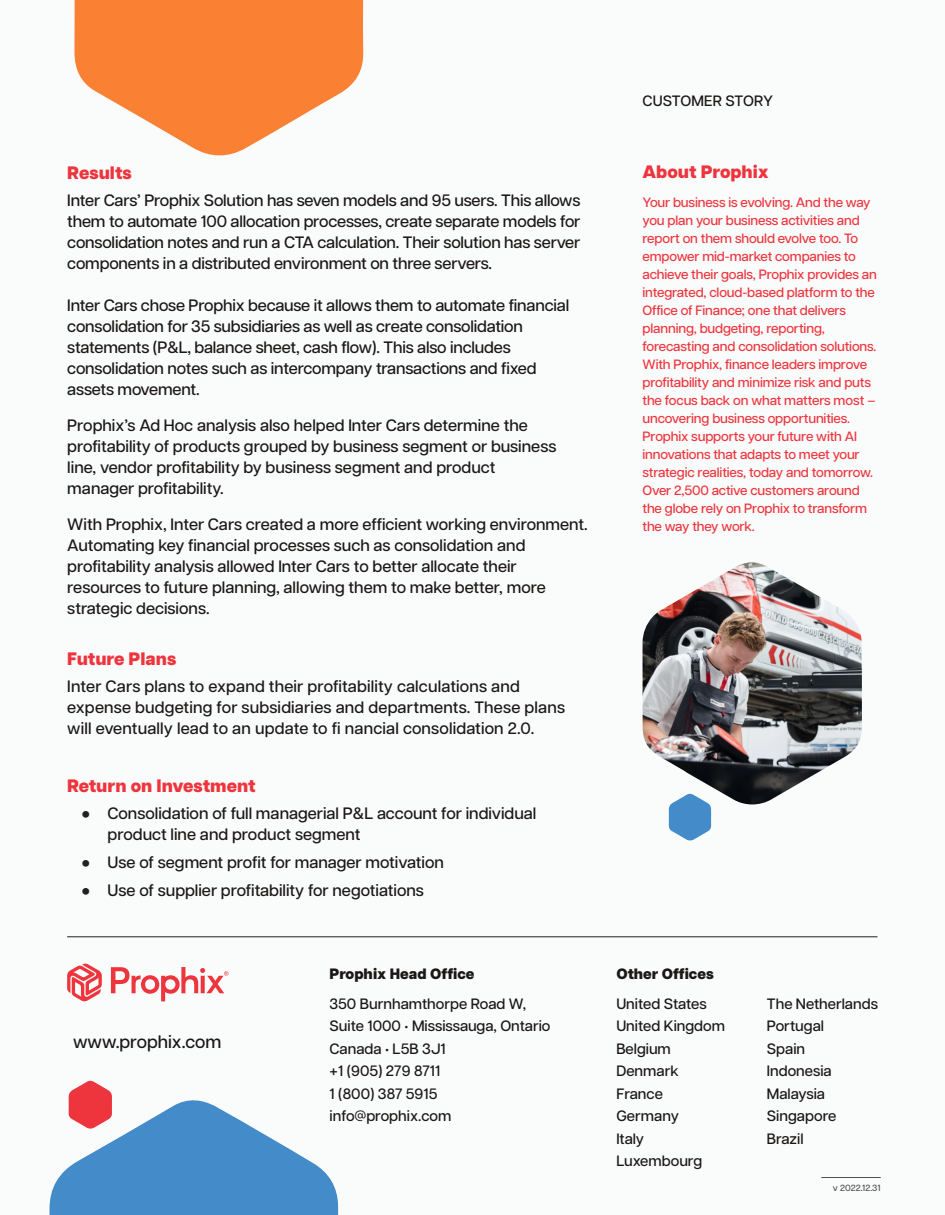
<style>
.page{position:relative;width:945px;height:1215px;background:#fafbfb}
.page>*{position:absolute;margin:0;border:0;box-sizing:border-box;transform-origin:0 0}
.t1{font:800 18px "Articulat CF";color:#ee353d}
.t2{font:500 18px "Articulat CF";color:#1b1817}
.t3{font:500 16.5px/21px "Articulat CF";color:#1b1817}
.t4{font:500 15px "Articulat CF";color:#1b1817}
.t5{font:800 15px "Articulat CF";color:#1b1817}
.t6{font:500 13.5px/18px "Articulat CF";letter-spacing:-.01em;color:#ee353d}
.t7{font:500 9px "Articulat CF";color:#4f4f4f}
.s1{font-size:40.5px;color:#231f20}
</style>
<div class="page">
<svg style="left:49px;top:1080px;width:290px;height:135px"></svg>
<svg style="left:74px;top:0;width:290px;height:156px"></svg>
<hr style="left:67px;top:937px;width:810px;height:1px;background:#231f20">
<svg style="left:111px;top:967px;width:117px;height:34px"></svg>
<svg style="left:67px;top:963px;width:35px;height:39px"></svg>
<hr style="left:821px;top:1177px;width:60px;height:1px;background:#4f4f4f">
<img style="left:643px;top:562px;width:219px;height:242px">
<svg style="left:669px;top:793px;width:42px;height:48px"></svg>
<p class="t1" style="left:67px;top:162px;width:66px">Results</p>
<p class="t3" style="left:67px;top:189px;width:515px;text-align:justify">Inter Cars’ Prophix Solution has seven models and 95 users. This allows them to automate 100 allocation processes, create separate models for consolidation notes and run a CTA calculation. Their solution has server components in a distributed environment on three servers.</p>
<p class="t3" style="left:67px;top:294px;width:503px">Inter Cars chose Prophix because it allows them to automate financial consolidation for 35 subsidiaries as well as create consolidation statements (P&amp;L, balance sheet, cash flow). This also includes consolidation notes such as intercompany transactions and fixed assets movement.</p>
<p class="t3" style="left:67px;top:414px;width:491px">Prophix’s Ad Hoc analysis also helped Inter Cars determine the profitability of products grouped by business segment or business line, vendor profitability by business segment and product manager profitability.</p>
<p class="t3" style="left:67px;top:513px;width:522px">With Prophix, Inter Cars created a more efficient working environment.<br>Automating key financial processes such as consolidation and profitability analysis allowed Inter Cars to better allocate their resources to future planning, allowing them to make better, more strategic decisions.</p>
<p class="t1" style="left:67px;top:648px;width:111px">Future Plans</p>
<p class="t3" style="left:67px;top:675px;width:499px">Inter Cars plans to expand their profitability calculations and expense budgeting for subsidiaries and departments. These plans will eventually lead to an update to fi nancial consolidation 2.0.</p>
<p class="t1" style="left:67px;top:775px;width:190px">Return on Investment</p>
<p class="t3" style="left:108px;top:802px;width:430px;text-indent:-27px"><span class="s1">•</span> Consolidation of full managerial P&amp;L account for individual product line and product segment</p>
<p class="t3" style="left:81px;top:851px;width:365px"><span class="s1">•</span> Use of segment profit for manager motivation</p>
<p class="t3" style="left:81px;top:879px;width:345px"><span class="s1">•</span> Use of supplier profitability for negotiations</p>
<p class="t2" style="left:73px;top:1028px;width:150px">www.prophix.com</p>
<p class="t5" style="left:330px;top:964px;width:146px">Prophix Head Office</p>
<p class="t4" style="left:330px;top:992px;width:198px">350 Burnhamthorpe Road W,</p>
<p class="t4" style="left:330px;top:1015px;width:222px">Suite 1000 • Mississauga, Ontario</p>
<p class="t4" style="left:330px;top:1037px;width:118px">Canada • L5B 3J1</p>
<p class="t4" style="left:330px;top:1060px;width:112px">+1 (905) 279 8711</p>
<p class="t4" style="left:330px;top:1082px;width:109px">1 (800) 387 5915</p>
<p class="t4" style="left:330px;top:1105px;width:123px">info@prophix.com</p>
<p class="t4" style="left:643px;top:90px;width:132px">CUSTOMER STORY</p>
<p class="t1" style="left:643px;top:161px;width:128px">About Prophix</p>
<p class="t6" style="left:643px;top:192px;width:230px">Your business is evolving. And the way</p>
<p class="t6" style="left:643px;top:210px;width:219px">you plan your business activities and</p>
<p class="t6" style="left:643px;top:228px;width:217px">report on them should evolve too. To</p>
<p class="t6" style="left:643px;top:246px;width:215px">empower mid-market companies to</p>
<p class="t6" style="left:643px;top:264px;width:236px">achieve their goals, Prophix provides an integrated, cloud-based platform to the</p>
<p class="t6" style="left:643px;top:300px;width:205px">Office of Finance; one that delivers</p>
<p class="t6" style="left:643px;top:318px;width:184px">planning, budgeting, reporting,</p>
<p class="t6" style="left:643px;top:336px;width:235px">forecasting and consolidation solutions.</p>
<p class="t6" style="left:643px;top:354px;width:230px">With Prophix, finance leaders improve profitability and minimize risk and puts</p>
<p class="t6" style="left:643px;top:390px;width:235px">the focus back on what matters most –</p>
<p class="t6" style="left:643px;top:408px;width:209px">uncovering business opportunities.</p>
<p class="t6" style="left:643px;top:426px;width:216px">Prophix supports your future with AI</p>
<p class="t6" style="left:643px;top:444px;width:219px">innovations that adapts to meet your</p>
<p class="t6" style="left:643px;top:462px;width:232px">strategic realities, today and tomorrow.</p>
<p class="t6" style="left:643px;top:480px;width:219px">Over 2,500 active customers around</p>
<p class="t6" style="left:643px;top:498px;width:226px">the globe rely on Prophix to transform</p>
<p class="t6" style="left:643px;top:516px;width:114px">the way they work.</p>
<p class="t5" style="left:616px;top:964px;width:99px">Other Offices</p>
<p class="t4" style="left:616px;top:992px;width:92px">United States</p>
<p class="t4" style="left:616px;top:1015px;width:110px">United Kingdom</p>
<p class="t4" style="left:616px;top:1037px;width:56px">Belgium</p>
<p class="t4" style="left:616px;top:1060px;width:64px">Denmark</p>
<p class="t4" style="left:616px;top:1082px;width:48px">France</p>
<p class="t4" style="left:616px;top:1105px;width:64px">Germany</p>
<p class="t4" style="left:616px;top:1127px;width:29px">Italy</p>
<p class="t4" style="left:616px;top:1150px;width:87px">Luxembourg</p>
<p class="t4" style="left:767px;top:993px;width:113px">The Netherlands</p>
<p class="t4" style="left:767px;top:1015px;width:59px">Portugal</p>
<p class="t4" style="left:767px;top:1038px;width:40px">Spain</p>
<p class="t4" style="left:767px;top:1060px;width:66px">Indonesia</p>
<p class="t4" style="left:767px;top:1083px;width:60px">Malaysia</p>
<p class="t4" style="left:767px;top:1105px;width:71px">Singapore</p>
<p class="t4" style="left:767px;top:1128px;width:38px">Brazil</p>
<p class="t7" style="left:833px;top:1181px;width:49px">v 2022.12.31</p>
</div>
